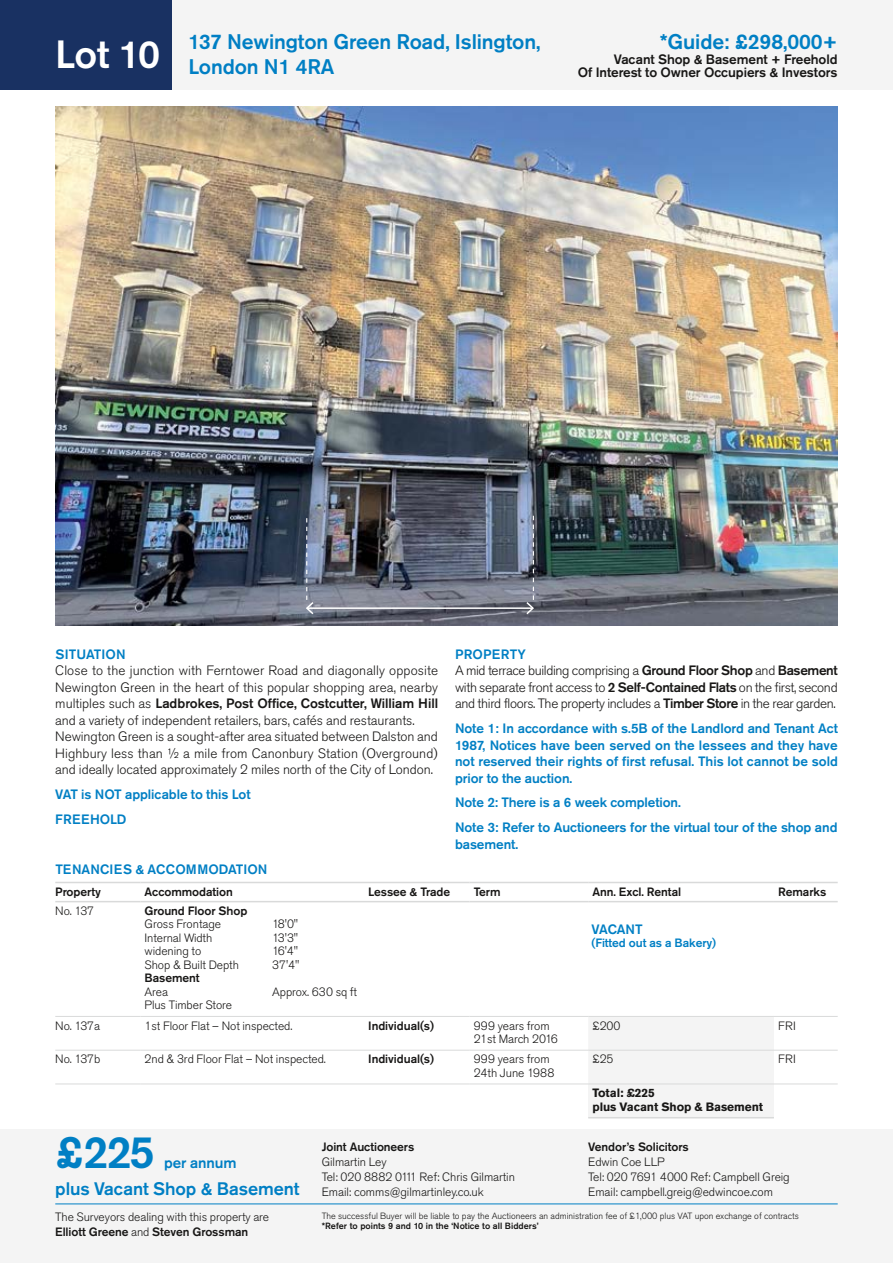
<style>
.page{position:relative;width:893px;height:1263px;background:#fff}
.page>*{position:absolute;margin:0;border:0;box-sizing:border-box;transform-origin:0 0}
.t1{font:500 45px "Akzidenz Grotesk Pro";color:#007fc4}
.t2{font:500 21px/25.2px "Akzidenz Grotesk Pro";letter-spacing:-.005em;color:#007fc4}
.t3{font:500 18px "Akzidenz Grotesk Pro";letter-spacing:-.005em;color:#007fc4}
.t4{font:500 15px "Akzidenz Grotesk Pro";letter-spacing:-.005em;color:#007fc4}
.t5{font:300 13.5px/16.5px "Akzidenz Grotesk Pro";letter-spacing:-.005em;color:#181716}
.t6{font:500 13.5px/16.5px "Akzidenz Grotesk Pro";letter-spacing:-.005em;color:#007fc4}
.t7{font:300 13.5px/16.5px "Akzidenz Grotesk Pro";letter-spacing:-.025em;color:#181716}
.t8{font:500 13.5px/13.5px "Akzidenz Grotesk Pro";letter-spacing:-.005em;color:#181716;text-align:right}
.t9{font:300 12px/15px "Akzidenz Grotesk Pro";letter-spacing:-.005em;color:#181716}
.t10{font:500 12px "Akzidenz Grotesk Pro";letter-spacing:-.005em;color:#181716}
.t11{font:700 12px/13.5px "Akzidenz Grotesk Pro";letter-spacing:-.005em;color:#181716}
.t12{font:500 12px "Akzidenz Grotesk Pro";letter-spacing:-.005em;color:#007fc4}
.t13{font:300 9px "Akzidenz Grotesk Pro";color:#181716}
.t14{font:500 9px "Akzidenz Grotesk Pro";color:#181716}
.s1{font-weight:500}
.s2{font-weight:500;color:#007fc4}
</style>
<div class="page">
<div style="left:0;top:0;width:893px;height:89px;background:#f4f4f4"></div>
<div style="left:0;top:1129px;width:893px;height:134px;background:#f4f4f4"></div>
<div style="left:0;top:0;width:171px;height:89px;background:#193162"></div>
<hr style="left:55px;top:1203px;width:783px;height:1px;background:#007fc4">
<img style="left:55px;top:106px;width:783px;height:520px">
<hr style="left:307px;top:607px;width:226px;height:2px;background:#fff">
<svg style="left:305px;top:518px;width:10px;height:98px"></svg>
<svg style="left:525px;top:516px;width:10px;height:100px"></svg>
<div style="left:588px;top:1017px;width:186px;height:66px;background:#f4f4f4"></div>
<div style="left:588px;top:1084px;width:186px;height:34px;background:#f4f4f4"></div>
<hr style="left:140px;top:1016px;width:224px;height:1px;background:#d9dada">
<hr style="left:140px;top:1050px;width:224px;height:1px;background:#d9dada">
<hr style="left:140px;top:882px;width:224px;height:1px;background:#d9dada">
<hr style="left:364px;top:882px;width:105px;height:1px;background:#d9dada">
<hr style="left:140px;top:901px;width:224px;height:1px;background:#d9dada">
<hr style="left:364px;top:901px;width:105px;height:1px;background:#d9dada">
<hr style="left:364px;top:1016px;width:105px;height:1px;background:#d9dada">
<hr style="left:469px;top:1016px;width:119px;height:1px;background:#d9dada">
<hr style="left:588px;top:1016px;width:186px;height:1px;background:#d9dada">
<hr style="left:774px;top:1016px;width:64px;height:1px;background:#d9dada">
<hr style="left:55px;top:1083px;width:85px;height:1px;background:#d9dada">
<hr style="left:140px;top:1083px;width:224px;height:1px;background:#d9dada">
<hr style="left:55px;top:882px;width:85px;height:1px;background:#d9dada">
<hr style="left:469px;top:882px;width:119px;height:1px;background:#d9dada">
<hr style="left:588px;top:882px;width:186px;height:1px;background:#d9dada">
<hr style="left:774px;top:882px;width:64px;height:1px;background:#d9dada">
<hr style="left:55px;top:901px;width:85px;height:1px;background:#d9dada">
<hr style="left:469px;top:901px;width:119px;height:1px;background:#d9dada">
<hr style="left:588px;top:901px;width:186px;height:1px;background:#d9dada">
<hr style="left:774px;top:901px;width:64px;height:1px;background:#d9dada">
<hr style="left:588px;top:1117px;width:186px;height:1px;background:#d9dada">
<hr style="left:364px;top:1083px;width:105px;height:1px;background:#d9dada">
<hr style="left:469px;top:1083px;width:119px;height:1px;background:#d9dada">
<hr style="left:588px;top:1083px;width:186px;height:1px;background:#d9dada">
<hr style="left:774px;top:1083px;width:64px;height:1px;background:#d9dada">
<hr style="left:55px;top:1016px;width:85px;height:1px;background:#d9dada">
<hr style="left:55px;top:1050px;width:85px;height:1px;background:#d9dada">
<hr style="left:364px;top:1050px;width:105px;height:1px;background:#d9dada">
<hr style="left:469px;top:1050px;width:119px;height:1px;background:#d9dada">
<hr style="left:588px;top:1050px;width:186px;height:1px;background:#d9dada">
<hr style="left:774px;top:1050px;width:64px;height:1px;background:#d9dada">
<h2 class="t2" style="left:55px;top:29px;width:487px;text-indent:133px">137 Newington Green Road, Islington,<br><sup>Lot</sup> <sup>10</sup> London N1 4RA</h2>
<h2 class="t2" style="left:660px;top:29px;width:179px">*Guide: £298,000+</h2>
<p class="t8" style="left:578px;top:52px;width:261px">Vacant Shop &amp; Basement + Freehold<br>Of Interest to Owner Occupiers &amp; Investors</p>
<p class="t6" style="left:55px;top:646px;width:72px">SITUATION</p>
<p class="t5" style="left:55px;top:662px;width:384px">Close to the junction with Ferntower Road and diagonally opposite Newington Green in the heart of this popular shopping area, nearby multiples such as <span class="s1">Ladbrokes, Post Office, Costcutter, William Hill </span>and a variety of independent retailers, bars, cafés and restaurants.<br>Newington Green is a sought-after area situated between Dalston and Highbury less than ½ a mile from Canonbury Station (Overground) and ideally located approximately 2 miles north of the City of London.</p>
<p class="t6" style="left:55px;top:782px;width:197px;line-height:24.8px">VAT is NOT applicable to this Lot<br>FREEHOLD</p>
<p class="t7" style="left:455px;top:646px;width:384px"><span class="s2">PROPERTY<br></span>A mid terrace building comprising a <span class="s1">Ground Floor Shop</span> and <span class="s1">Basement </span>with separate front access to <span class="s1">2 Self-Contained Flats</span> on the first, second and third floors. The property includes a <span class="s1">Timber Store</span> in the rear garden.</p>
<p class="t6" style="left:455px;top:720px;width:384px;text-align:justify">Note 1: In accordance with s.5B of the Landlord and Tenant Act 1987, Notices have been served on the lessees and they have not reserved their rights of first refusal. This lot cannot be sold prior to the auction.</p>
<p class="t6" style="left:455px;top:790px;width:384px;line-height:24.8px">Note 2: There is a 6 week completion.<br>Note 3: Refer to Auctioneers for the virtual tour of the shop and</p>
<p class="t6" style="left:455px;top:835px;width:65px">basement.</p>
<p class="t6" style="left:55px;top:860px;width:214px">TENANCIES &amp; ACCOMMODATION</p>
<p class="t10" style="left:55px;top:883px;width:47px">Property</p>
<p class="t10" style="left:145px;top:883px;width:90px">Accommodation</p>
<p class="t10" style="left:368px;top:883px;width:84px">Lessee &amp; Trade</p>
<p class="t10" style="left:474px;top:883px;width:28px">Term</p>
<p class="t10" style="left:592px;top:883px;width:90px">Ann. Excl. Rental</p>
<p class="t10" style="left:778px;top:883px;width:50px">Remarks</p>
<p class="t9" style="left:55px;top:903px;width:41px">No. 137</p>
<p class="t10" style="left:145px;top:903px;width:104px">Ground Floor Shop</p>
<p class="t9" style="left:145px;top:917px;width:78px">Gross Frontage</p>
<p class="t9" style="left:272px;top:917px;width:28px">18'0"</p>
<p class="t9" style="left:145px;top:930px;width:69px">Internal Width</p>
<p class="t9" style="left:272px;top:930px;width:28px">13'3"</p>
<p class="t9" style="left:145px;top:944px;width:58px">widening to</p>
<p class="t9" style="left:272px;top:944px;width:27px">16'4"</p>
<p class="t9" style="left:145px;top:957px;width:96px">Shop &amp; Built Depth</p>
<p class="t9" style="left:272px;top:957px;width:29px">37'4"</p>
<p class="t10" style="left:145px;top:970px;width:56px">Basement</p>
<p class="t9" style="left:145px;top:984px;width:25px">Area</p>
<p class="t9" style="left:272px;top:984px;width:86px">Approx. 630 sq ft</p>
<p class="t9" style="left:145px;top:998px;width:89px">Plus Timber Store</p>
<p class="t6" style="left:592px;top:920px;width:53px">VACANT</p>
<p class="t12" style="left:591px;top:935px;width:126px">(Fitted out as a Bakery)</p>
<p class="t9" style="left:55px;top:1018px;width:46px">No. 137a</p>
<p class="t9" style="left:145px;top:1018px;width:149px">1st Floor Flat – Not inspected.</p>
<p class="t10" style="left:368px;top:1018px;width:67px">Individual(s)</p>
<p class="t9" style="left:474px;top:1019px;width:86px;line-height:13.5px">999 years from<br>21st March 2016</p>
<p class="t9" style="left:592px;top:1018px;width:30px">£200</p>
<p class="t9" style="left:778px;top:1018px;width:19px">FRI</p>
<p class="t9" style="left:55px;top:1052px;width:47px">No. 137b</p>
<p class="t9" style="left:145px;top:1052px;width:183px">2nd &amp; 3rd Floor Flat – Not inspected.</p>
<p class="t10" style="left:368px;top:1051px;width:67px">Individual(s)</p>
<p class="t9" style="left:474px;top:1052px;width:82px;line-height:13.5px">999 years from<br>24th June 1988</p>
<p class="t9" style="left:592px;top:1052px;width:23px">£25</p>
<p class="t9" style="left:778px;top:1052px;width:19px">FRI</p>
<p class="t11" style="left:592px;top:1086px;width:172px">Total: £225<br>plus Vacant Shop &amp; Basement</p>
<h1 class="t1" style="left:55px;top:1123px;width:101px">£225</h1>
<p class="t4" style="left:164px;top:1153px;width:74px">per annum</p>
<h3 class="t3" style="left:55px;top:1177px;width:246px">plus Vacant Shop &amp; Basement</h3>
<p class="t9" style="left:55px;top:1209px;width:215px">The Surveyors dealing with this property are<br><span class="s1">Elliott Greene</span> and <span class="s1">Steven Grossman</span></p>
<p class="t10" style="left:322px;top:1139px;width:94px">Joint Auctioneers</p>
<p class="t9" style="left:322px;top:1154px;width:195px">Gilmartin Ley<br>Tel: 020 8882 0111 Ref: Chris Gilmartin<br>Email: comms@gilmartinley.co.uk</p>
<p class="t10" style="left:588px;top:1139px;width:102px">Vendor’s Solicitors</p>
<p class="t9" style="left:588px;top:1154px;width:203px">Edwin Coe LLP<br>Tel: 020 7691 4000 Ref: Campbell Greig<br>Email: campbell.greig@edwincoe.com</p>
<p class="t13" style="left:322px;top:1209px;width:479px">The successful Buyer will be liable to pay the Auctioneers an administration fee of £1,000 plus VAT upon exchange of contracts</p>
<p class="t14" style="left:322px;top:1220px;width:218px">*Refer to points 9 and 10 in the ‘Notice to all Bidders’</p>
</div>
